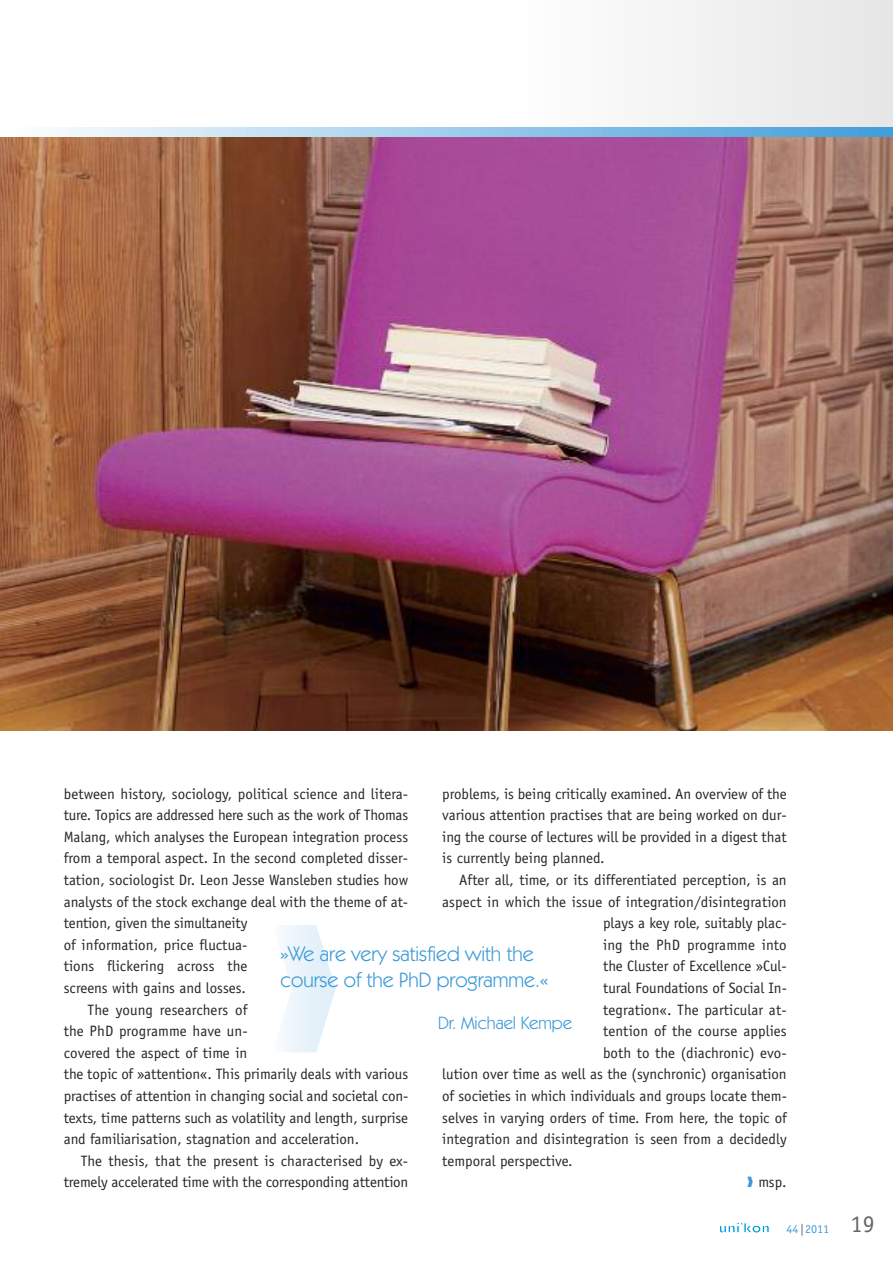
<style>
.page{position:relative;width:893px;height:1263px;background:#fff}
.page>*{position:absolute;margin:0;border:0;box-sizing:border-box;transform-origin:0 0}
.t1{font:21px/25.5px "Kabel IT Cby BT";color:#3c9ad8}
.t2{font:18px "Kabel IT Cby BT";color:#3c9ad8}
.t3{font:15px/21.6px "Officina Sans";color:#272627;text-align:justify}
.t4{font:12px "Officina Sans";color:#3c9ad8}
.s1{color:#3c9ad8}
.s2{font-family:"Kabel IT Cby BT";font-weight:500;color:#686768}
.s3{font-size:24px;color:#686768}
</style>
<div class="page">
<svg style="left:284px;top:925px;width:52px;height:127px"></svg>
<img style="left:0;top:136px;width:893px;height:595px">
<div style="left:510px;top:0;width:383px;height:132px;background:#f2f2f2"></div>
<svg style="left:54px;top:128px;width:839px;height:8px;background:#9bcbeb"></svg>
<svg style="left:719px;top:1222px;width:50px;height:11px"></svg>
<p class="t3" style="left:64px;top:784px;width:346px">between history, sociology, political science and litera-</p>
<p class="t3" style="left:64px;top:805px;width:346px">ture. Topics are addressed here such as the work of Thomas</p>
<p class="t3" style="left:64px;top:827px;width:346px">Malang, which analyses the European integration process</p>
<p class="t3" style="left:64px;top:849px;width:346px">from a temporal aspect. In the second completed disser-</p>
<p class="t3" style="left:64px;top:870px;width:346px">tation, sociologist Dr. Leon Jesse Wansleben studies how</p>
<p class="t3" style="left:64px;top:892px;width:346px">analysts of the stock exchange deal with the theme of at-</p>
<p class="t3" style="left:64px;top:913px;width:185px">tention, given the simultaneity</p>
<p class="t3" style="left:64px;top:935px;width:185px">of information, price fluctua-</p>
<p class="t3" style="left:64px;top:957px;width:185px">tions flickering across the</p>
<p class="t3" style="left:64px;top:978px;width:184px">screens with gains and losses.</p>
<p class="t3" style="left:88px;top:1000px;width:161px">The young researchers of</p>
<p class="t3" style="left:64px;top:1021px;width:185px">the PhD programme have un-</p>
<p class="t3" style="left:64px;top:1043px;width:185px">covered the aspect of time in</p>
<p class="t3" style="left:64px;top:1065px;width:346px">the topic of »attention«. This primarily deals with various</p>
<p class="t3" style="left:64px;top:1086px;width:346px">practises of attention in changing social and societal con-</p>
<p class="t3" style="left:64px;top:1108px;width:346px">texts, time patterns such as volatility and length, surprise</p>
<p class="t3" style="left:64px;top:1129px;width:297px">and familiarisation, stagnation and acceleration.</p>
<p class="t3" style="left:81px;top:1151px;width:329px">The thesis, that the present is characterised by ex-</p>
<p class="t3" style="left:64px;top:1173px;width:346px">tremely accelerated time with the corresponding attention</p>
<p class="t3" style="left:442px;top:784px;width:346px">problems, is being critically examined. An overview of the various attention practises that are being worked on dur&shy;ing the course of lectures will be provided in a digest that is currently being planned.</p>
<p class="t3" style="left:459px;top:870px;width:329px">After all, time, or its differentiated perception, is an</p>
<p class="t3" style="left:442px;top:892px;width:346px">aspect in which the issue of integration/disintegration</p>
<p class="t3" style="left:603px;top:913px;width:185px">plays a key role, suitably plac-</p>
<p class="t3" style="left:603px;top:935px;width:185px">ing the PhD programme into</p>
<p class="t3" style="left:603px;top:957px;width:185px">the Cluster of Excellence »Cul-</p>
<p class="t3" style="left:603px;top:978px;width:185px">tural Foundations of Social In-</p>
<p class="t3" style="left:603px;top:1000px;width:185px">tegration«. The particular at-</p>
<p class="t3" style="left:603px;top:1021px;width:185px">tention of the course applies</p>
<p class="t3" style="left:603px;top:1043px;width:185px">both to the (diachronic) evo-</p>
<p class="t3" style="left:442px;top:1065px;width:346px">lution over time as well as the (synchronic) organisation</p>
<p class="t3" style="left:442px;top:1086px;width:346px">of societies in which individuals and groups locate them-</p>
<p class="t3" style="left:442px;top:1108px;width:346px">selves in varying orders of time. From here, the topic of</p>
<p class="t3" style="left:442px;top:1129px;width:346px">integration and disintegration is seen from a decidedly</p>
<p class="t3" style="left:442px;top:1151px;width:132px">temporal perspective.</p>
<p class="t3" style="left:747px;top:1173px;width:41px"><span class="s1">❱</span> msp.</p>
<h1 class="t1" style="left:281px;top:943px;width:269px">»We are very satisfied with the course of the PhD programme.«</h1>
<p class="t2" style="left:438px;top:1016px;width:135px">Dr. Michael Kempe</p>
<p class="t4" style="left:786px;top:1224px;width:90px">44<span class="s2">|</span>2011 <span class="s3">19</span></p>
</div>
